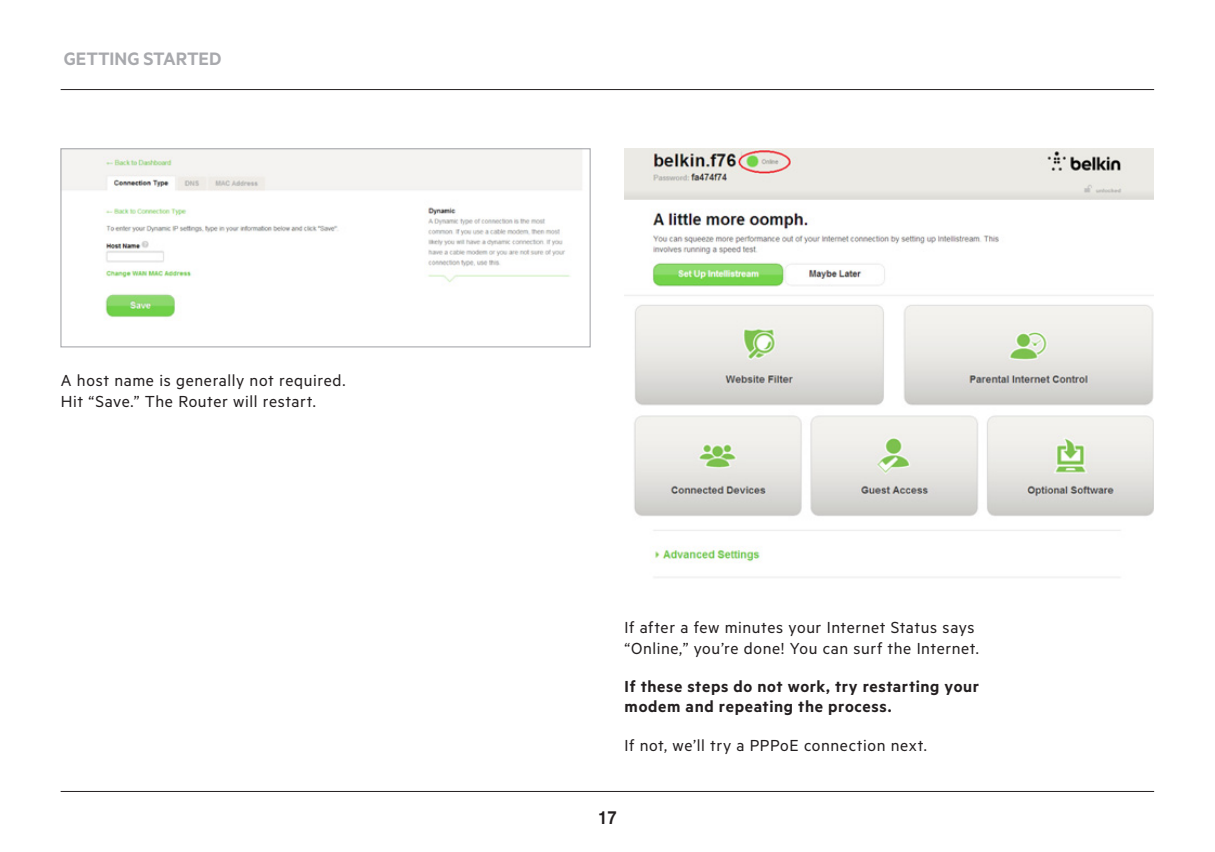
<style>
.page{position:relative;width:1215px;height:852px;background:#fff}
.page>*{position:absolute;margin:0;border:0;box-sizing:border-box;transform-origin:0 0}
.t1{font:600 20.25px "Metric";letter-spacing:-.005em;color:#a8a9ad}
.body_plain{font:18px/20.2px "Metric";letter-spacing:.03em;color:#231f20}
.body_plain-2{font:600 18px/20.2px "Metric";letter-spacing:.035em;color:#231f20}
.t2{font:700 18px "Helvetica World";color:#231f20;scale:.9 1}
</style>
<div class="page">
<hr style="left:61px;top:790px;width:1093px;height:1px;background:#231f20">
<hr style="left:61px;top:89px;width:1093px;height:1px;background:#231f20">
<img style="left:62px;top:150px;width:520px;height:168px">
<div style="left:60px;top:148px;width:531px;height:199px;border:1px solid #a8a9ad"></div>
<img style="left:625px;top:148px;width:529px;height:430px">
<p class="t1" style="left:64px;top:47px;width:159px">GETTING STARTED</p>
<p class="body_plain" style="left:61px;top:369px;width:286px">A host name is generally not required.<br>Hit “Save.” The Router will restart.</p>
<p class="body_plain" style="left:625px;top:616px;width:356px">If after a few minutes your Internet Status says “Online,” you’re done! You can surf the Internet.</p>
<p class="body_plain-2" style="left:625px;top:675px;width:356px">If these steps do not work, try restarting your modem and repeating the process.</p>
<p class="body_plain" style="left:625px;top:733px;width:304px">If not, we’ll try a PPPoE connection next.</p>
<p class="t2" style="left:598px;top:806px;width:22px">17</p>
</div>
